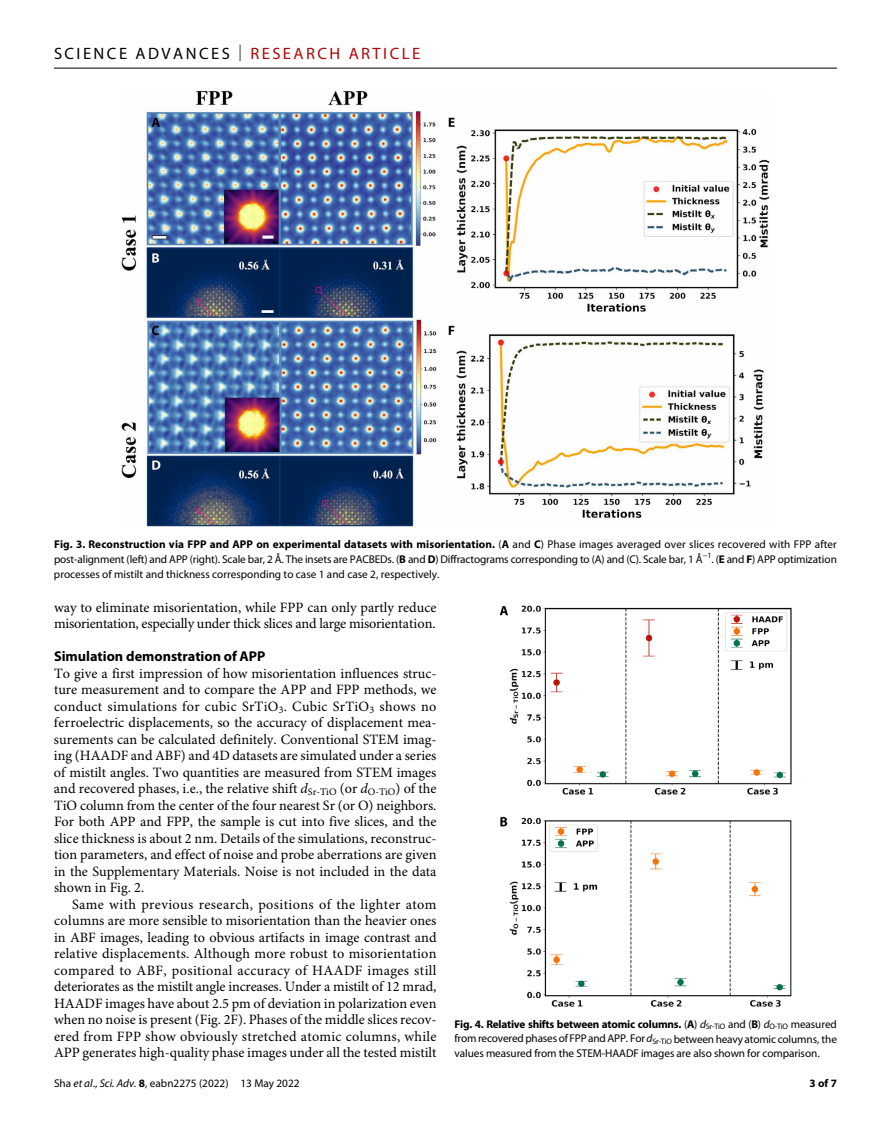
<style>
.page{position:relative;width:891px;height:1134px;background:#fff}
.page>*{position:absolute;margin:0;border:0;box-sizing:border-box;transform-origin:0 0}
.t1{font:16.5px "Myriad Pro";letter-spacing:.15em;color:#000}
.t2{font:14.25px/16.5px "Minion Pro";color:#000;text-align:justify}
.t3{font:700 14.25px "Myriad Pro";color:#000}
.t4{font:11.25px/15px "Myriad Pro";color:#000;text-align:justify}
.t5{font:700 11.25px "Myriad Pro";color:#000}
.s1{font-weight:300}
.s2{color:#b10508}
.s3{font-weight:700}
.s4{font-style:italic}
</style>
<div class="page">
<hr style="left:54px;top:68px;width:783px;height:1px;background:#000">
<img style="left:122px;top:90px;width:648px;height:436px">
<img style="left:500px;top:605px;width:292px;height:401px">
<p class="t1" style="left:54px;top:40px;width:368px">SCIENCE ADVANCES <span class="s1">|</span> <span class="s2">RESEARCH ARTICLE</span></p>
<p class="t4" style="left:54px;top:537px;width:785px"><span class="s3">Fig. 3. Reconstruction via FPP and APP on experimental datasets with misorientation.</span> (<span class="s3">A</span> and <span class="s3">C</span>) Phase images averaged over slices recovered with FPP after post-alignment (left) and APP (right). Scale bar, 2 Å. The insets are PACBEDs. (<span class="s3">B</span> and <span class="s3">D</span>) Diffractograms corresponding to (A) and (C). Scale bar, 1 Å<sup>−1</sup>. (<span class="s3">E</span> and <span class="s3">F</span>) APP optimization processes of mistilt and thickness corresponding to case 1 and case 2, respectively.</p>
<p class="t2" style="left:54px;top:600px;width:384px">way to eliminate misorientation, while FPP can only partly reduce misorientation, especially under thick slices and large misorientation.</p>
<p class="t3" style="left:54px;top:645px;width:213px">Simulation demonstration of APP</p>
<p class="t2" style="left:54px;top:666px;width:384px">To give a first impression of how misorientation influences struc&shy;ture measurement and to compare the APP and FPP methods, we conduct simulations for cubic SrTiO<sub>3</sub>. Cubic SrTiO<sub>3</sub> shows no ferroelectric displacements, so the accuracy of displacement mea&shy;surements can be calculated definitely. Conventional STEM imag&shy;ing (HAADF and ABF) and 4D datasets are simulated under a series of mistilt angles. Two quantities are measured from STEM images and recovered phases, i.e., the relative shift <span class="s4">d</span><sub>Sr-TiO</sub> (or <span class="s4">d</span><sub>O-TiO</sub>) of the TiO column from the center of the four nearest Sr (or O) neighbors.<br>For both APP and FPP, the sample is cut into five slices, and the slice thickness is about 2 nm. Details of the simulations, reconstruc&shy;tion parameters, and effect of noise and probe aberrations are given in the Supplementary Materials. Noise is not included in the data shown in Fig. 2.</p>
<p class="t2" style="left:54px;top:897px;width:384px;text-indent:18px">Same with previous research, positions of the lighter atom columns are more sensible to misorientation than the heavier ones in ABF images, leading to obvious artifacts in image contrast and relative displacements. Although more robust to misorientation compared to ABF, positional accuracy of HAADF images still deteriorates as the mistilt angle increases. Under a mistilt of 12 mrad, HAADF images have about 2.5 pm of deviation in polarization even when no noise is present (Fig. 2F). Phases of the middle slices recov&shy;ered from FPP show obviously stretched atomic columns, while APP generates high-quality phase images under all the tested mistilt</p>
<p class="t4" style="left:54px;top:1076px;width:247px">Sha <span class="s4">et al</span>., <span class="s4">Sci. Adv.</span> <span class="s3">8</span>, eabn2275 (2022) 13 May 2022</p>
<p class="t4" style="left:454px;top:1016px;width:384px"><span class="s3">Fig. 4. Relative shifts between atomic columns.</span> (<span class="s3">A</span>) <span class="s4">d</span><sub>Sr-TiO</sub> and (<span class="s3">B</span>) <span class="s4">d</span><sub>O-TiO</sub> measured from recovered phases of FPP and APP. For <span class="s4">d</span><sub>Sr-TiO</sub> between heavy atomic columns, the values measured from the STEM-HAADF images are also shown for comparison.</p>
<p class="t5" style="left:810px;top:1074px;width:29px">3 of 7</p>
</div>
